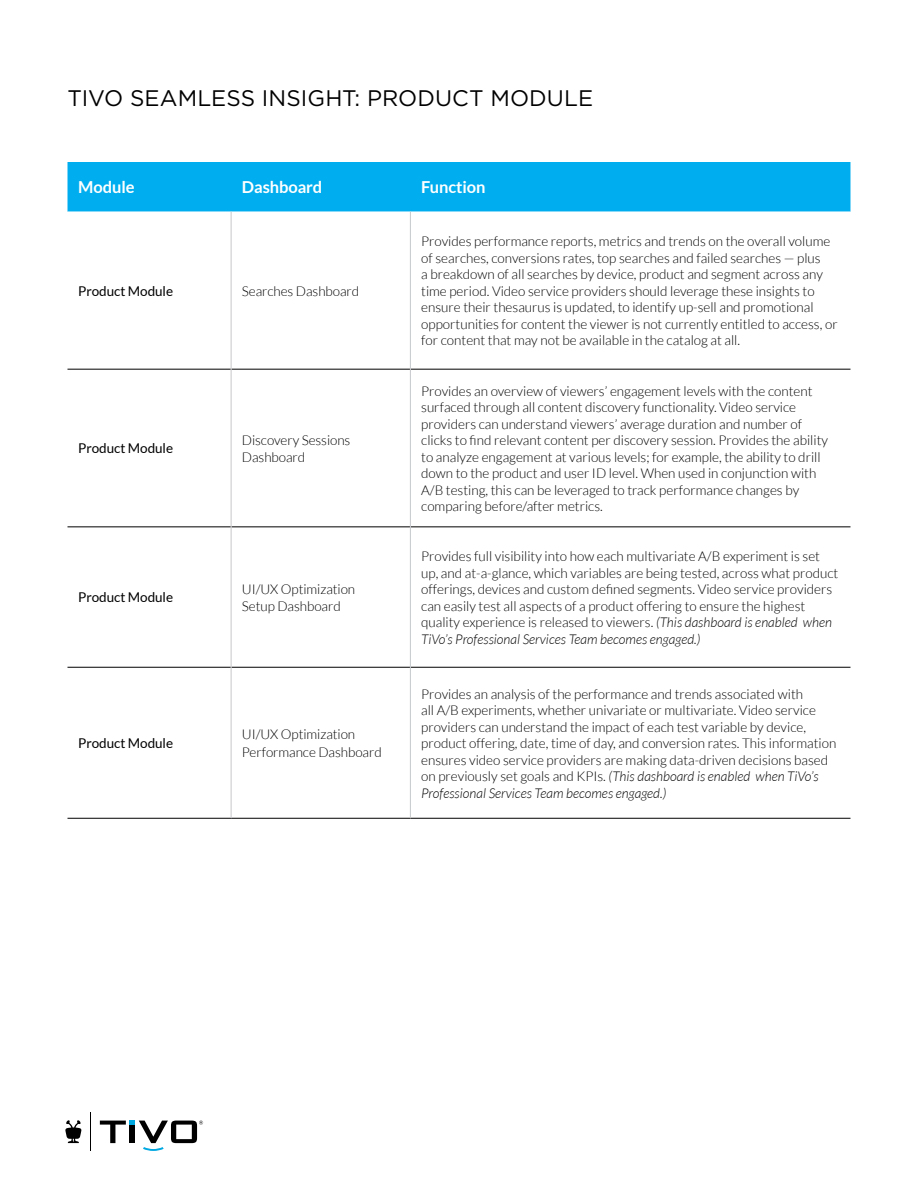
<style>
.page{position:relative;width:918px;height:1188px;background:#fff}
.page>*{position:absolute;margin:0;border:0;box-sizing:border-box;transform-origin:0 0}
.t1{font:22.5px "Gotham";color:#000}
.t2{font:700 16.5px "Lato";letter-spacing:-.005em;color:#fff}
.t3{font:300 13.5px/16.5px "Lato";color:#000}
.t4{font:13.5px "Lato";letter-spacing:-.005em;color:#000}
.s1{font-style:italic}
</style>
<div class="page">
<svg style="left:65px;top:1120px;width:16px;height:23px"></svg>
<hr style="left:90px;top:1113px;width:1px;height:38px;background:#000">
<svg style="left:100px;top:1121px;width:103px;height:30px"></svg>
<div style="left:68px;top:162px;width:782px;height:50px;background:#00aeef"></div>
<svg style="left:68px;top:212px;width:782px;height:606px"></svg>
<hr style="left:68px;top:369px;width:163px;height:1px;background:#000">
<hr style="left:231px;top:369px;width:179px;height:1px;background:#000">
<hr style="left:411px;top:369px;width:439px;height:1px;background:#000">
<hr style="left:68px;top:527px;width:163px;height:1px;background:#000">
<hr style="left:231px;top:527px;width:179px;height:1px;background:#000">
<hr style="left:411px;top:527px;width:439px;height:1px;background:#000">
<hr style="left:68px;top:667px;width:163px;height:1px;background:#000">
<hr style="left:231px;top:667px;width:179px;height:1px;background:#000">
<hr style="left:411px;top:667px;width:439px;height:1px;background:#000">
<hr style="left:68px;top:818px;width:163px;height:1px;background:#000">
<hr style="left:231px;top:818px;width:179px;height:1px;background:#000">
<hr style="left:410px;top:818px;width:440px;height:1px;background:#000">
<hr style="left:231px;top:212px;width:1px;height:157px;background:#c7c8ca">
<hr style="left:410px;top:212px;width:1px;height:157px;background:#c7c8ca">
<hr style="left:231px;top:369px;width:1px;height:158px;background:#c7c8ca">
<hr style="left:410px;top:369px;width:1px;height:158px;background:#c7c8ca">
<hr style="left:231px;top:527px;width:1px;height:140px;background:#c7c8ca">
<hr style="left:410px;top:527px;width:1px;height:140px;background:#c7c8ca">
<hr style="left:231px;top:667px;width:1px;height:151px;background:#c7c8ca">
<hr style="left:410px;top:667px;width:1px;height:151px;background:#c7c8ca">
<h1 class="t1" style="left:68px;top:83px;width:527px">TIVO SEAMLESS INSIGHT: PRODUCT MODULE</h1>
<p class="t2" style="left:78px;top:178px;width:58px">Module</p>
<p class="t2" style="left:242px;top:178px;width:82px">Dashboard</p>
<p class="t2" style="left:421px;top:178px;width:66px">Function</p>
<p class="t4" style="left:78px;top:283px;width:96px">Product Module</p>
<p class="t3" style="left:242px;top:283px;width:119px">Searches Dashboard</p>
<p class="t4" style="left:78px;top:441px;width:96px">Product Module</p>
<p class="t3" style="left:242px;top:431px;width:110px;line-height:17.2px">Discovery Sessions<br>Dashboard</p>
<p class="t4" style="left:78px;top:590px;width:96px">Product Module</p>
<p class="t3" style="left:242px;top:580px;width:115px;line-height:17.2px">UI/UX Optimization<br>Setup Dashboard</p>
<p class="t4" style="left:78px;top:736px;width:96px">Product Module</p>
<p class="t3" style="left:242px;top:726px;width:141px;line-height:17.2px">UI/UX Optimization<br>Performance Dashboard</p>
<p class="t3" style="left:421px;top:233px;width:418px">Provides performance reports, metrics and trends on the overall volume of searches, conversions rates, top searches and failed searches — plus<br>a breakdown of all searches by device, product and segment across any time period. Video service providers should leverage these insights to ensure their thesaurus is updated, to identify up-sell and promotional opportunities for content the viewer is not currently entitled to access, or for content that may not be available in the catalog at all.</p>
<p class="t3" style="left:421px;top:383px;width:408px">Provides an overview of viewers’ engagement levels with the content surfaced through all content discovery functionality. Video service providers can understand viewers’ average duration and number of clicks to find relevant content per discovery session. Provides the ability to analyze engagement at various levels; for example, the ability to drill down to the product and user ID level. When used in conjunction with A/B testing, this can be leveraged to track performance changes by comparing before/after metrics.</p>
<p class="t3" style="left:421px;top:548px;width:419px">Provides full visibility into how each multivariate A/B experiment is set up, and at-a-glance, which variables are being tested, across what product offerings, devices and custom defined segments. Video service providers can easily test all aspects of a product offering to ensure the highest quality experience is released to viewers. <span class="s1">(This dashboard is enabled when TiVo’s Professional Services Team becomes engaged.)</span></p>
<p class="t3" style="left:421px;top:686px;width:417px">Provides an analysis of the performance and trends associated with<br>all A/B experiments, whether univariate or multivariate. Video service providers can understand the impact of each test variable by device, product offering, date, time of day, and conversion rates. This information ensures video service providers are making data-driven decisions based on previously set goals and KPIs. <span class="s1">(This dashboard is enabled when TiVo’s Professional Services Team becomes engaged.)</span></p>
</div>
